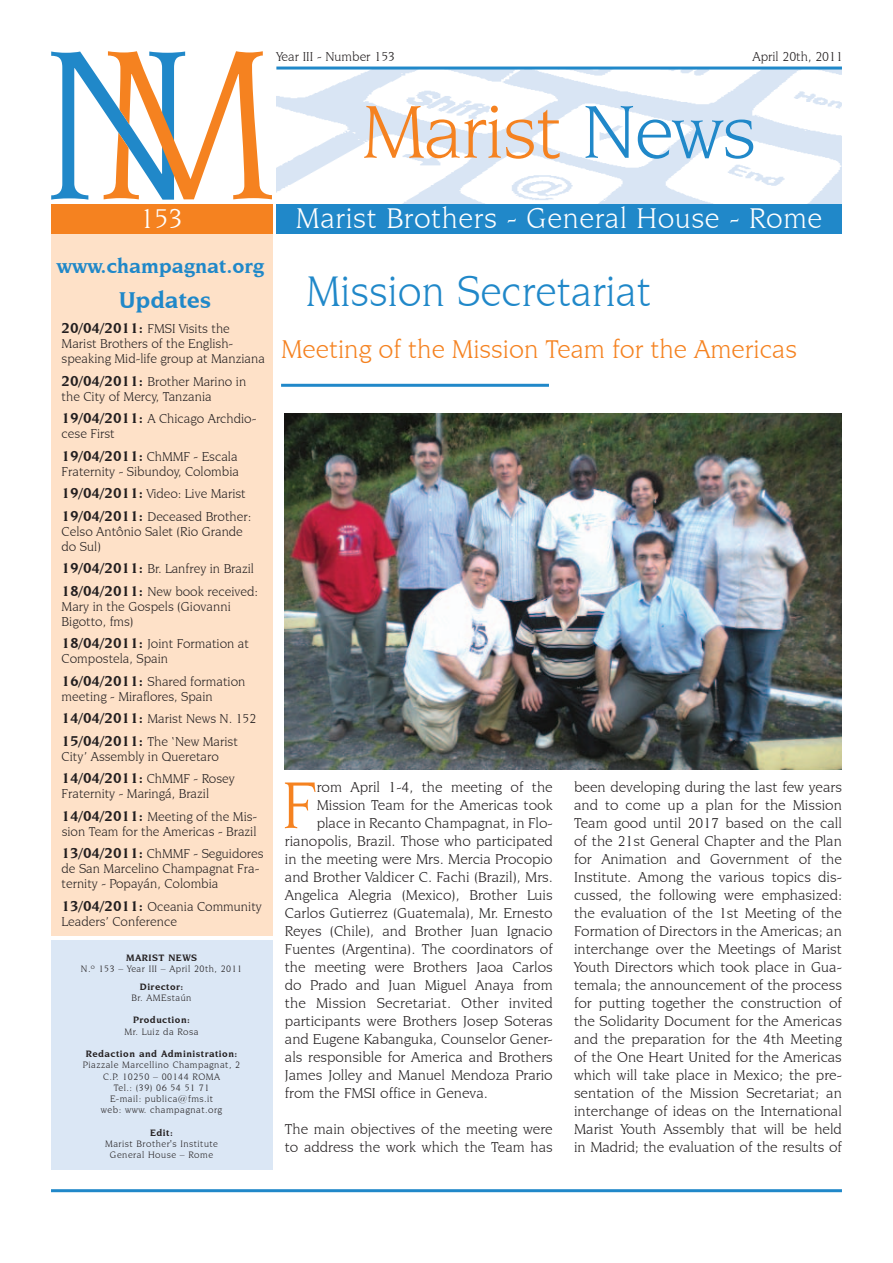
<style>
.page{position:relative;width:893px;height:1263px;background:#fff}
.page>*{position:absolute;margin:0;border:0;box-sizing:border-box;transform-origin:0 0}
.t1{font:79.5px "Novarese IT Cby BT";letter-spacing:-.015em;color:#f58220}
.t2{font:70.2px "Novarese IT Cby BT";color:#f58220}
.t3{font:45px "Novarese IT Cby BT";color:#2088c9;scale:.96 1}
.t4{font:30px "Novarese IT Cby BT";letter-spacing:.02em;color:#fff}
.t5{font:28.5px "Novarese IT Cby BT";color:#fff}
.t6{font:27px "Novarese IT Cby BT";color:#f58220}
.t7{font:700 24px "Novarese IT Cby BT";color:#2088c9}
.t8{font:700 21px "Novarese IT Cby BT";color:#2088c9}
.t9{font:15px/18px "Novarese IT Cby BT";color:#231f20}
.t10{font:700 15px "Novarese IT Cby BT";color:#231f20}
.t11{font:13.5px/15px "Novarese IT Cby BT";color:#231f20}
.t12{font:9.75px/11.2px "Novarese IT Cby BT";letter-spacing:.05em;color:#231f20;text-align:center}
.t13{font:700 9.75px "Novarese IT Cby BT";letter-spacing:.05em;color:#231f20}
.s1{color:#2088c9}
.s2{font-weight:700;font-size:15px}
.s3{font-weight:400;font-size:13.5px}
</style>
<div class="page">
<img style="left:276px;top:70px;width:566px;height:134px">
<hr style="left:276px;top:67px;width:566px;height:3px;background:#2088c9">
<div style="left:276px;top:204px;width:566px;height:30px;background:#2088c9"></div>
<svg style="left:51px;top:51px;width:221px;height:149px"></svg>
<hr style="left:51px;top:1189px;width:791px;height:3px;background:#2088c9">
<div style="left:51px;top:234px;width:221px;height:701px;background:#fee1c8"></div>
<div style="left:51px;top:940px;width:221px;height:229px;background:#dbe7f5"></div>
<div style="left:51px;top:204px;width:221px;height:30px;background:#f58220"></div>
<hr style="left:281px;top:384px;width:268px;height:3px;background:#2088c9">
<img style="left:285px;top:413px;width:557px;height:357px">
<p class="t11" style="left:276px;top:49px;width:120px">Year III - Number 153</p>
<p class="t11" style="left:752px;top:49px;width:92px">April 20th, 2011</p>
<h1 class="t1" style="left:362px;top:85px;width:396px">Marist <span class="s1">News</span></h1>
<h3 class="t5" style="left:140px;top:202px;width:45px">153</h3>
<h3 class="t8" style="left:57px;top:253px;width:209px">www.champagnat.org</h3>
<h3 class="t7" style="left:119px;top:285px;width:94px">Updates</h3>
<p class="t11" style="left:62px;top:321px;width:205px"><span class="s2">20/04/2011:</span> FMSI Visits the<br>Marist Brothers of the English&shy;speaking Mid-life group at Manziana</p>
<p class="t11" style="left:62px;top:373px;width:186px"><span class="s2">20/04/2011:</span> Brother Marino in the City of Mercy, Tanzania</p>
<p class="t11" style="left:62px;top:411px;width:196px"><span class="s2">19/04/2011:</span> A Chicago Archdio&shy;cese First</p>
<p class="t11" style="left:62px;top:448px;width:179px"><span class="s2">19/04/2011:</span> ChMMF - Escala<br>Fraternity - Sibundoy, Colombia</p>
<p class="t11" style="left:62px;top:482px;width:191px;line-height:22.5px"><span class="s2">19/04/2011:</span> Video: Live Marist<br><span class="s2">19/04/2011:</span> Deceased Brother:</p>
<p class="t11" style="left:62px;top:523px;width:183px">Celso Antônio Salet (Rio Grande do Sul)</p>
<p class="t11" style="left:62px;top:557px;width:198px;line-height:22.5px"><span class="s2">19/04/2011:</span> Br. Lanfrey in Brazil<br><span class="s2">18/04/2011:</span> New book received:</p>
<p class="t11" style="left:62px;top:598px;width:171px">Mary in the Gospels (Giovanni<br>Bigotto, fms)</p>
<p class="t11" style="left:62px;top:636px;width:189px"><span class="s2">18/04/2011:</span> Joint Formation at<br>Compostela, Spain</p>
<p class="t11" style="left:62px;top:673px;width:185px"><span class="s2">16/04/2011:</span> Shared formation meeting - Miraflores, Spain</p>
<p class="t11" style="left:62px;top:707px;width:196px;line-height:22.5px"><span class="s2">14/04/2011:</span> Marist News N. 152<br><span class="s2">15/04/2011:</span> The ‘New Marist</p>
<p class="t11" style="left:62px;top:748px;width:159px">City’ Assembly in Queretaro</p>
<p class="t10" style="left:62px;top:769px;width:175px">14/04/2011: <span class="s3">ChMMF - Rosey</span></p>
<p class="t11" style="left:62px;top:782px;width:197px;line-height:22.5px">Fraternity - Maringá, Brazil<br><span class="s2">14/04/2011:</span> Meeting of the Mis-</p>
<p class="t11" style="left:62px;top:820px;width:203px;line-height:22.5px">sion Team for the Americas - Brazil<br><span class="s2">13/04/2011:</span> ChMMF - Seguidores</p>
<p class="t11" style="left:62px;top:861px;width:199px">de San Marcelino Champagnat Fra&shy;ternity - Popayán, Colombia</p>
<p class="t11" style="left:62px;top:898px;width:202px"><span class="s2">13/04/2011:</span> Oceania Community<br>Leaders’ Conference</p>
<p class="t13" style="left:126px;top:952px;width:72px">Marist NEWS</p>
<p class="t12" style="left:81px;top:963px;width:163px">N.º 153 – Year III – April 20th, 2011</p>
<p class="t13" style="left:140px;top:980px;width:45px">Director:</p>
<p class="t12" style="left:132px;top:992px;width:61px">Br. AMEstaún</p>
<p class="t13" style="left:133px;top:1014px;width:58px">Production:</p>
<p class="t12" style="left:125px;top:1025px;width:75px">Mr. Luiz da Rosa</p>
<p class="t13" style="left:86px;top:1048px;width:153px">Redaction and Administration:</p>
<p class="t12" style="left:83px;top:1059px;width:159px">Piazzale Marcellino Champagnat, 2<br>C.P. 10250 – 00144 ROMA<br>Tel.: (39) 06 54 51 71<br>E-mail: publica@fms.it<br>web: www. champagnat.org</p>
<p class="t13" style="left:150px;top:1126px;width:24px">Edit:</p>
<p class="t12" style="left:105px;top:1138px;width:114px">Marist Brother's Institute<br>General House – Rome</p>
<h3 class="t4" style="left:296px;top:201px;width:528px">Marist Brothers - General House - Rome</h3>
<h3 class="t3" style="left:306px;top:265px;width:361px">Mission Secretariat</h3>
<h3 class="t6" style="left:281px;top:333px;width:517px">Meeting of the Mission Team for the Americas</h3>
<h2 class="t2" style="left:282px;top:763px;width:36px">F</h2>
<p class="t9" style="left:317px;top:778px;width:238px">rom April 1-4, the meeting of the</p>
<p class="t9" style="left:317px;top:796px;width:238px">Mission Team for the Americas took</p>
<p class="t9" style="left:317px;top:814px;width:238px">place in Recanto Champagnat, in Flo-</p>
<p class="t9" style="left:285px;top:832px;width:269px">rianopolis, Brazil. Those who participated</p>
<p class="t9" style="left:285px;top:850px;width:269px">in the meeting were Mrs. Mercia Procopio</p>
<p class="t9" style="left:285px;top:868px;width:269px">and Brother Valdicer C. Fachi (Brazil), Mrs.</p>
<p class="t9" style="left:285px;top:886px;width:269px">Angelica Alegria (Mexico), Brother Luis</p>
<p class="t9" style="left:285px;top:904px;width:269px">Carlos Gutierrez (Guatemala), Mr. Ernesto</p>
<p class="t9" style="left:285px;top:922px;width:269px">Reyes (Chile), and Brother Juan Ignacio</p>
<p class="t9" style="left:285px;top:940px;width:269px">Fuentes (Argentina). The coordinators of</p>
<p class="t9" style="left:285px;top:958px;width:269px">the meeting were Brothers Jaoa Carlos</p>
<p class="t9" style="left:285px;top:976px;width:269px">do Prado and Juan Miguel Anaya from</p>
<p class="t9" style="left:285px;top:994px;width:269px">the Mission Secretariat. Other invited</p>
<p class="t9" style="left:285px;top:1012px;width:269px">participants were Brothers Josep Soteras</p>
<p class="t9" style="left:285px;top:1030px;width:269px">and Eugene Kabanguka, Counselor Gener-</p>
<p class="t9" style="left:285px;top:1048px;width:269px">als responsible for America and Brothers</p>
<p class="t9" style="left:285px;top:1066px;width:269px">James Jolley and Manuel Mendoza Prario</p>
<p class="t9" style="left:285px;top:1084px;width:204px">from the FMSI office in Geneva.</p>
<p class="t9" style="left:285px;top:1120px;width:269px">The main objectives of the meeting were to address the work which the Team has</p>
<p class="t9" style="left:574px;top:778px;width:269px;text-align:justify">been developing during the last few years and to come up a plan for the Mission Team good until 2017 based on the call of the 21st General Chapter and the Plan for Animation and Government of the Institute. Among the various topics dis&shy;cussed, the following were emphasized: the evaluation of the 1st Meeting of the Formation of Directors in the Americas; an interchange over the Meetings of Marist Youth Directors which took place in Gua&shy;temala; the announcement of the process for putting together the construction of the Solidarity Document for the Americas and the preparation for the 4th Meeting of the One Heart United for the Americas which will take place in Mexico; the pre&shy;sentation of the Mission Secretariat; an interchange of ideas on the International Marist Youth Assembly that will be held in Madrid; the evaluation of the results of</p>
</div>
